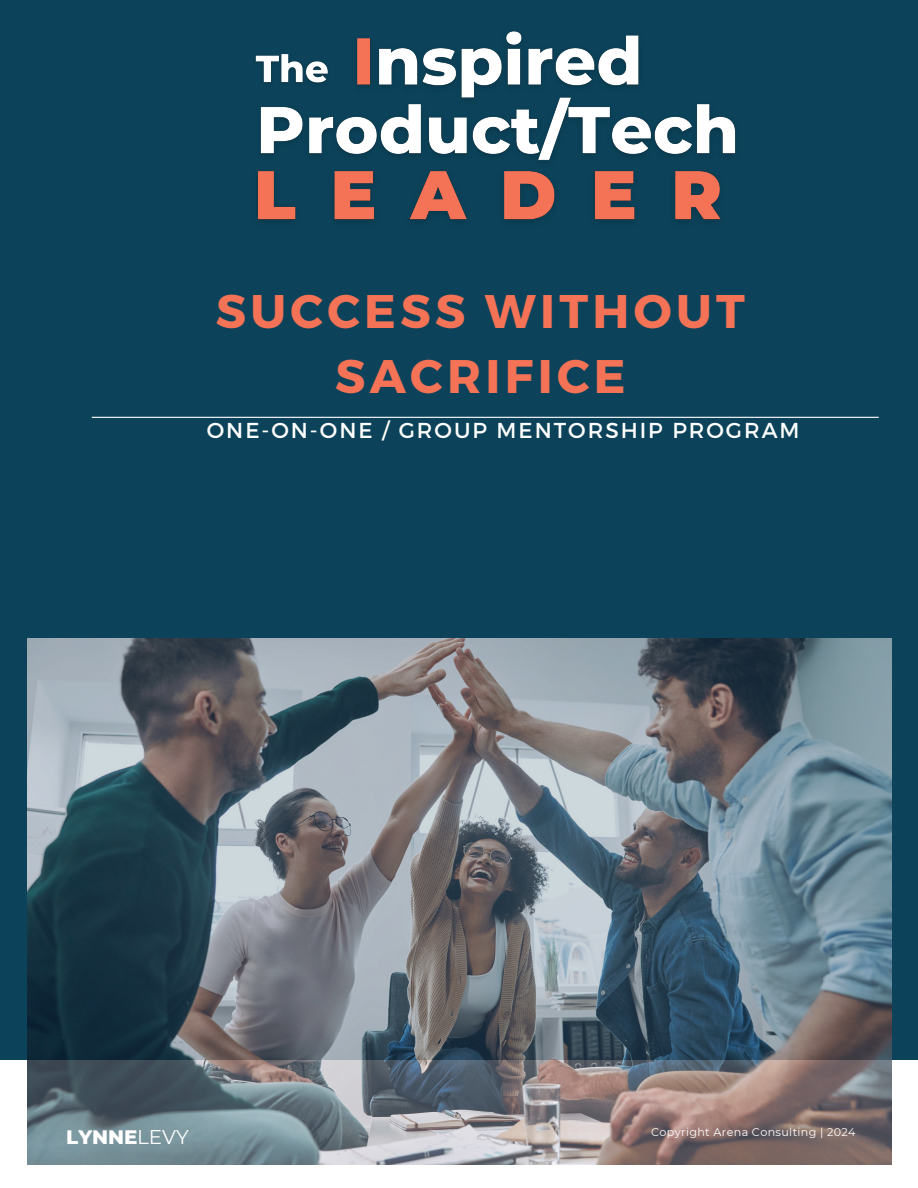
<style>
.page{position:relative;width:918px;height:1188px;background:#fff}
.page>*{position:absolute;margin:0;border:0;box-sizing:border-box;transform-origin:0 0}
.t1{font:700 47.1px/65.2px "Montserrat";letter-spacing:.09em;color:#f47255;text-align:center}
.t2{font:21.6px "Montserrat";letter-spacing:.09em;color:#fff}
.t3{font:800 19.95px "Montserrat";color:#fff}
.t4{font:11.1px "Montserrat";letter-spacing:.03em;color:#fff}
.s1{font-weight:400}
</style>
<div class="page">
<div style="left:0;top:0;width:918px;height:1059px;background:#0c435a"></div>
<img style="left:257px;top:174px;width:464px;height:47px">
<img style="left:257px;top:31px;width:479px;height:143px">
<hr style="left:92px;top:417px;width:787px;height:1px;background:#fff">
<img style="left:27px;top:639px;width:864px;height:525px">
<img style="left:255px;top:47px;width:81px;height:46px">
<h6 class="t1" style="left:216px;top:276px;width:531px">SUCCESS WITHOUT<br>SACRIFICE</h6>
<h3 class="t2" style="left:207px;top:417px;width:594px">ONE-ON-ONE / GROUP MENTORSHIP PROGRAM</h3>
<p class="t3" style="left:66px;top:1125px;width:124px">LYNNE<span class="s1">LEVY</span></p>
<h6 class="t4" style="left:651px;top:1126px;width:206px">Copyright Arena Consulting | 2024</h6>
</div>
